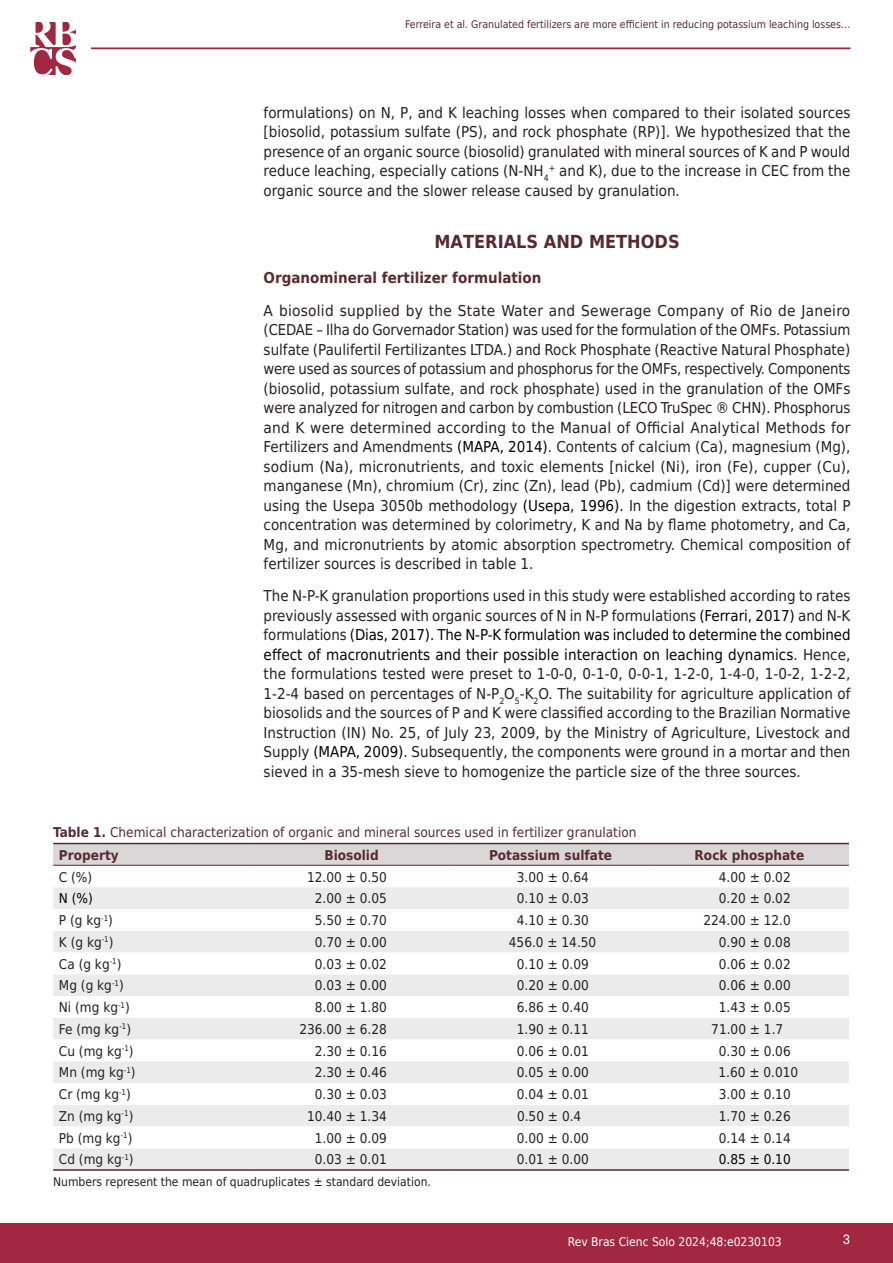
<style>
.page{position:relative;width:893px;height:1263px;background:#fff}
.page>*{position:absolute;margin:0;border:0;box-sizing:border-box;transform-origin:0 0}
.Subtítulo_1{font:700 18px "DejaVu Sans Condensed";color:#582931}
.Texto__EN{font:15px/19.5px "DejaVu Sans Condensed";color:#231f20;text-align:justify}
.Subtítulo_2{font:700 15px "DejaVu Sans Condensed";color:#582931}
.Tabela{font:13.5px "DejaVu Sans Condensed";color:#231f20}
.Tabela_Figura_Título{font:13.5px "DejaVu Sans Condensed";color:#582931}
.Tabela_cabeçalho{font:700 13.5px "DejaVu Sans Condensed";color:#582931}
.Tabela-2{font:13.5px "DejaVu Sans Condensed";color:#000}
.t1{font:13.5px "Akkurat Pro";color:#fff}
.Texto__EN-2{font:12px "DejaVu Sans Condensed";color:#231f20}
.t2{font:12px "DejaVu Sans Condensed";color:#fff}
.t3{font:10.5px "DejaVu Sans Condensed";color:#582931}
.s1{color:#000}
.s2{font-weight:700}
</style>
<div class="page">
<div style="left:0;top:1223px;width:893px;height:40px;background:#a22842"></div>
<hr style="left:91px;top:47px;width:759px;height:2px;background:#a22842">
<svg style="left:30px;top:22px;width:46px;height:52px"></svg>
<svg style="left:53px;top:844px;width:796px;height:21px;background:#d5d2d3"></svg>
<div style="left:53px;top:887px;width:796px;height:282px;background:#ebebec"></div>
<svg style="left:53px;top:909px;width:796px;height:239px"></svg>
<hr style="left:53px;top:843px;width:199px;height:1px;background:#582931">
<hr style="left:252px;top:843px;width:199px;height:1px;background:#582931">
<hr style="left:451px;top:843px;width:199px;height:1px;background:#582931">
<hr style="left:650px;top:843px;width:199px;height:1px;background:#582931">
<hr style="left:53px;top:865px;width:199px;height:1px;background:#582931">
<hr style="left:252px;top:865px;width:199px;height:1px;background:#582931">
<hr style="left:451px;top:865px;width:199px;height:1px;background:#582931">
<hr style="left:650px;top:865px;width:199px;height:1px;background:#582931">
<hr style="left:53px;top:1169px;width:199px;height:2px;background:#582931">
<hr style="left:252px;top:1169px;width:199px;height:2px;background:#582931">
<hr style="left:451px;top:1169px;width:199px;height:2px;background:#582931">
<hr style="left:650px;top:1169px;width:199px;height:2px;background:#582931">
<p class="t3" style="left:405px;top:16px;width:447px">Ferreira et al. Granulated fertilizers are more efficient in reducing potassium leaching losses…</p>
<p class="Texto__EN" style="left:264px;top:102px;width:588px">formulations) on N, P, and K leaching losses when compared to their isolated sources [biosolid, potassium sulfate (PS), and rock phosphate (RP)]. We hypothesized that the presence of an organic source (biosolid) granulated with mineral sources of K and P would reduce leaching, especially cations (N-NH<sub>4</sub><sup>+</sup> and K), due to the increase in CEC from the organic source and the slower release caused by granulation.</p>
<p class="Subtítulo_1" style="left:434px;top:227px;width:247px">MATERIALS AND METHODS</p>
<p class="Subtítulo_2" style="left:264px;top:266px;width:279px">Organomineral fertilizer formulation</p>
<p class="Texto__EN" style="left:264px;top:300px;width:588px">A biosolid supplied by the State Water and Sewerage Company of Rio de Janeiro (CEDAE – Ilha do Gorvernador Station) was used for the formulation of the OMFs. Potassium sulfate (Paulifertil Fertilizantes LTDA.) and Rock Phosphate (Reactive Natural Phosphate) were used as sources of potassium and phosphorus for the OMFs, respectively. Components (biosolid, potassium sulfate, and rock phosphate) used in the granulation of the OMFs were analyzed for nitrogen and carbon by combustion (LECO TruSpec ® CHN). Phosphorus and K were determined according to the Manual of Official Analytical Methods for Fertilizers and Amendments <span class="s1">(MAPA, 2014)</span>. Contents of calcium (Ca), magnesium (Mg), sodium (Na), micronutrients, and toxic elements [nickel (Ni), iron (Fe), cupper (Cu), manganese (Mn), chromium (Cr), zinc (Zn), lead (Pb), cadmium (Cd)] were determined using the Usepa 3050b methodology <span class="s1">(Usepa, 1996).</span> In the digestion extracts, total P concentration was determined by colorimetry, K and Na by flame photometry, and Ca, Mg, and micronutrients by atomic absorption spectrometry. Chemical composition of fertilizer sources is described in table 1.</p>
<p class="Texto__EN" style="left:264px;top:586px;width:588px">The N-P-K granulation proportions used in this study were established according to rates previously assessed with organic sources of N in N-P formulations <span class="s1">(Ferrari, 2017)</span> and N-K formulations <span class="s1">(Dias, 2017). The N-P-K formulation was included to determine the combined effect of macronutrients and their possible interaction on leaching dynamics</span>. Hence, the formulations tested were preset to 1-0-0, 0-1-0, 0-0-1, 1-2-0, 1-4-0, 1-0-2, 1-2-2, 1-2-4 based on percentages of N-P<sub>2</sub>O<sub>5</sub>-K<sub>2</sub>O. The suitability for agriculture application of biosolids and the sources of P and K were classified according to the Brazilian Normative Instruction (IN) No. 25, of July 23, 2009, by the Ministry of Agriculture, Livestock and Supply <span class="s1">(MAPA, 2009)</span>. Subsequently, the components were ground in a mortar and then sieved in a 35-mesh sieve to homogenize the particle size of the three sources.</p>
<p class="Tabela_Figura_Título" style="left:53px;top:821px;width:585px"><span class="s2">Table 1.</span> Chemical characterization of organic and mineral sources used in fertilizer granulation</p>
<p class="Tabela_cabeçalho" style="left:59px;top:844px;width:61px">Property</p>
<p class="Tabela_cabeçalho" style="left:324px;top:844px;width:56px">Biosolid</p>
<p class="Tabela_cabeçalho" style="left:489px;top:844px;width:124px">Potassium sulfate</p>
<p class="Tabela_cabeçalho" style="left:695px;top:844px;width:111px">Rock phosphate</p>
<p class="Tabela" style="left:59px;top:866px;width:35px">C (%)</p>
<p class="Tabela" style="left:307px;top:866px;width:81px">12.00 ± 0.50</p>
<p class="Tabela" style="left:517px;top:866px;width:73px">3.00 ± 0.64</p>
<p class="Tabela" style="left:719px;top:866px;width:73px">4.00 ± 0.02</p>
<p class="Tabela-2" style="left:59px;top:888px;width:35px">N (%)</p>
<p class="Tabela" style="left:315px;top:888px;width:73px">2.00 ± 0.05</p>
<p class="Tabela" style="left:517px;top:888px;width:73px">0.10 ± 0.03</p>
<p class="Tabela" style="left:719px;top:888px;width:73px">0.20 ± 0.02</p>
<p class="Tabela" style="left:59px;top:909px;width:55px">P (g kg<sup>-1</sup>)</p>
<p class="Tabela" style="left:315px;top:909px;width:73px">5.50 ± 0.70</p>
<p class="Tabela" style="left:517px;top:909px;width:73px">4.10 ± 0.30</p>
<p class="Tabela" style="left:703px;top:909px;width:89px">224.00 ± 12.0</p>
<p class="Tabela" style="left:59px;top:931px;width:56px">K (g kg<sup>-1</sup>)</p>
<p class="Tabela" style="left:315px;top:931px;width:73px">0.70 ± 0.00</p>
<p class="Tabela" style="left:509px;top:931px;width:89px">456.0 ± 14.50</p>
<p class="Tabela" style="left:719px;top:931px;width:73px">0.90 ± 0.08</p>
<p class="Tabela" style="left:59px;top:953px;width:64px">Ca (g kg<sup>-1</sup>)</p>
<p class="Tabela" style="left:315px;top:953px;width:73px">0.03 ± 0.02</p>
<p class="Tabela" style="left:517px;top:953px;width:73px">0.10 ± 0.09</p>
<p class="Tabela" style="left:719px;top:953px;width:73px">0.06 ± 0.02</p>
<p class="Tabela" style="left:59px;top:974px;width:66px">Mg (g kg<sup>-1</sup>)</p>
<p class="Tabela" style="left:315px;top:974px;width:73px">0.03 ± 0.00</p>
<p class="Tabela" style="left:517px;top:974px;width:73px">0.20 ± 0.00</p>
<p class="Tabela" style="left:719px;top:974px;width:73px">0.06 ± 0.00</p>
<p class="Tabela" style="left:59px;top:996px;width:72px">Ni (mg kg<sup>-1</sup>)</p>
<p class="Tabela" style="left:315px;top:996px;width:73px">8.00 ± 1.80</p>
<p class="Tabela" style="left:517px;top:996px;width:73px">6.86 ± 0.40</p>
<p class="Tabela" style="left:719px;top:996px;width:73px">1.43 ± 0.05</p>
<p class="Tabela" style="left:59px;top:1018px;width:74px">Fe (mg kg<sup>-1</sup>)</p>
<p class="Tabela" style="left:299px;top:1018px;width:89px">236.00 ± 6.28</p>
<p class="Tabela" style="left:517px;top:1018px;width:73px">1.90 ± 0.11</p>
<p class="Tabela" style="left:711px;top:1018px;width:73px">71.00 ± 1.7</p>
<p class="Tabela" style="left:59px;top:1040px;width:76px">Cu (mg kg<sup>-1</sup>)</p>
<p class="Tabela" style="left:315px;top:1040px;width:73px">2.30 ± 0.16</p>
<p class="Tabela" style="left:517px;top:1040px;width:73px">0.06 ± 0.01</p>
<p class="Tabela" style="left:719px;top:1040px;width:73px">0.30 ± 0.06</p>
<p class="Tabela" style="left:59px;top:1061px;width:78px">Mn (mg kg<sup>-1</sup>)</p>
<p class="Tabela" style="left:315px;top:1061px;width:73px">2.30 ± 0.46</p>
<p class="Tabela" style="left:517px;top:1061px;width:73px">0.05 ± 0.00</p>
<p class="Tabela" style="left:719px;top:1061px;width:81px">1.60 ± 0.010</p>
<p class="Tabela" style="left:59px;top:1083px;width:73px">Cr (mg kg<sup>-1</sup>)</p>
<p class="Tabela" style="left:315px;top:1083px;width:73px">0.30 ± 0.03</p>
<p class="Tabela" style="left:517px;top:1083px;width:73px">0.04 ± 0.01</p>
<p class="Tabela" style="left:719px;top:1083px;width:73px">3.00 ± 0.10</p>
<p class="Tabela" style="left:59px;top:1105px;width:76px">Zn (mg kg<sup>-1</sup>)</p>
<p class="Tabela" style="left:307px;top:1105px;width:81px">10.40 ± 1.34</p>
<p class="Tabela" style="left:517px;top:1105px;width:66px">0.50 ± 0.4</p>
<p class="Tabela" style="left:719px;top:1105px;width:73px">1.70 ± 0.26</p>
<p class="Tabela" style="left:59px;top:1127px;width:75px">Pb (mg kg<sup>-1</sup>)</p>
<p class="Tabela" style="left:315px;top:1127px;width:73px">1.00 ± 0.09</p>
<p class="Tabela" style="left:517px;top:1127px;width:73px">0.00 ± 0.00</p>
<p class="Tabela" style="left:719px;top:1127px;width:73px">0.14 ± 0.14</p>
<p class="Tabela" style="left:59px;top:1148px;width:76px">Cd (mg kg<sup>-1</sup>)</p>
<p class="Tabela" style="left:315px;top:1148px;width:73px">0.03 ± 0.01</p>
<p class="Tabela" style="left:517px;top:1148px;width:73px">0.01 ± 0.00</p>
<p class="Tabela-2" style="left:719px;top:1148px;width:73px">0.85 ± 0.10</p>
<p class="Texto__EN-2" style="left:53px;top:1172px;width:379px">Numbers represent the mean of quadruplicates ± standard deviation.</p>
<p class="t2" style="left:568px;top:1231px;width:215px">Rev Bras Cienc Solo 2024;48:e0230103</p>
<p class="t1" style="left:843px;top:1231px;width:9px">3</p>
</div>
